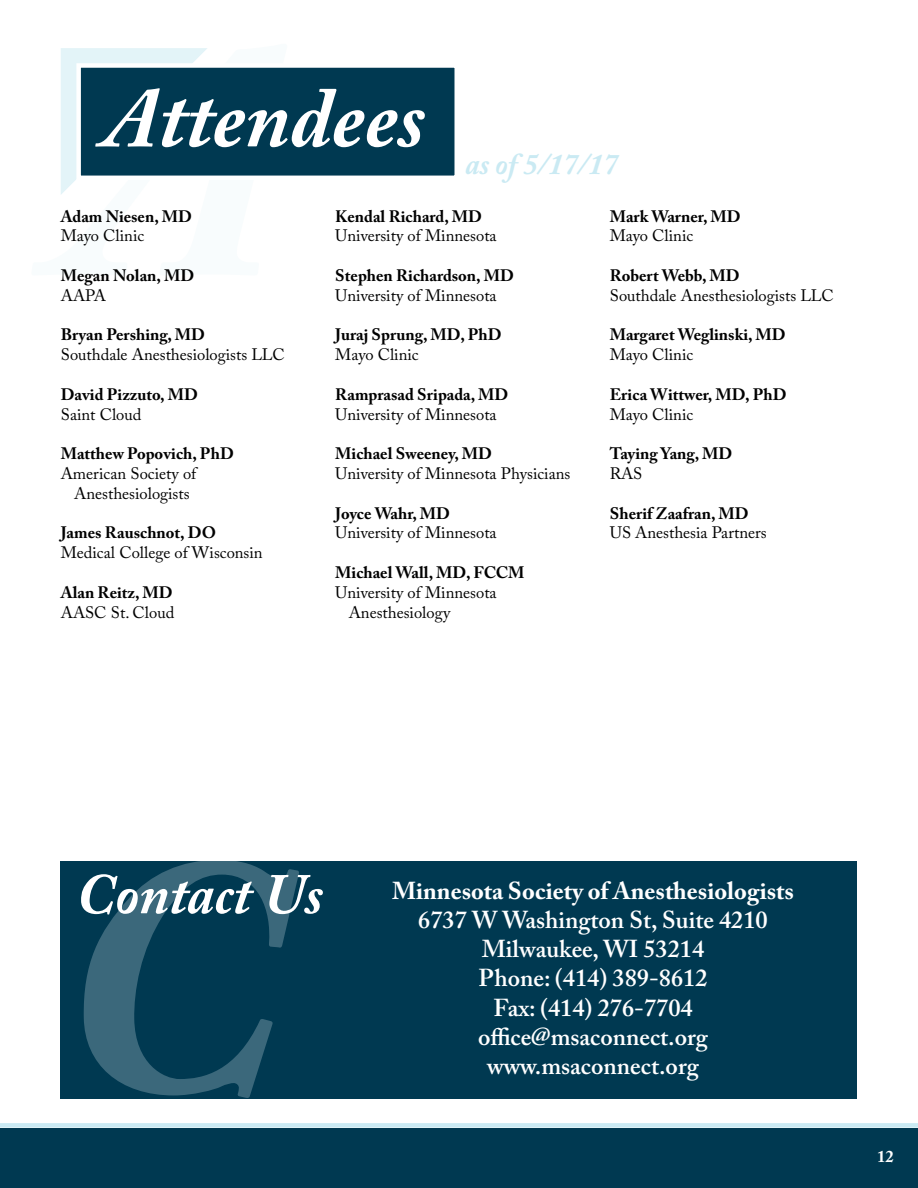
<style>
.page{position:relative;width:918px;height:1188px;background:#fff}
.page>*{position:absolute;margin:0;border:0;box-sizing:border-box;transform-origin:0 0}
.t1{font:italic 700 336.75px "Adobe Caslon Pro";color:#f8fcfd}
.t2{font:italic 700 336.75px "Adobe Caslon Pro";color:#f0f9fb}
.t3{font:italic 700 84.9px "Adobe Caslon Pro";color:#fff}
.t4{font:italic 700 57px "Adobe Caslon Pro";letter-spacing:-.005em;color:#fff}
.t5{font:italic 700 30px "Adobe Caslon Pro";color:#caeaf3}
.t6{font:600 24.3px/29.2px "Adobe Caslon Pro";color:#fff;text-align:center}
.t7{font:700 24.3px "Adobe Caslon Pro";color:#fff}
.t8{font:16.5px/19.8px "Adobe Caslon Pro";color:#000;text-align:center}
.t9{font:700 16.5px "Adobe Caslon Pro";color:#000}
.t10{font:700 16.5px "Adobe Caslon Pro";color:#fff}
</style>
<div class="page">
<div style="left:0;top:1128px;width:918px;height:60px;background:#003951"></div>
<div style="left:0;top:1123px;width:918px;height:5px;background:#caeaf3"></div>
<svg style="left:61px;top:48px;width:146px;height:146px"></svg>
<div style="left:76px;top:63px;width:383px;height:117px;background:#003951;border:4px solid #fff"></div>
<div style="left:61px;top:861px;width:796px;height:237px;background:#003951"></div>
<h1 class="t1" style="left:61px;top:-39px;width:223px">A</h1>
<h2 class="t3" style="left:103px;top:67px;width:324px">Attendees</h2>
<h3 class="t5" style="left:465px;top:146px;width:154px">as of 5/17/17</h3>
<p class="t9" style="left:61px;top:206px;width:133px">Adam Niesen, MD</p>
<p class="t8" style="left:61px;top:226px;width:85px">Mayo Clinic</p>
<p class="t9" style="left:61px;top:266px;width:135px">Megan Nolan, MD</p>
<p class="t8" style="left:61px;top:285px;width:47px">AAPA</p>
<p class="t9" style="left:61px;top:325px;width:146px">Bryan Pershing, MD</p>
<p class="t8" style="left:61px;top:345px;width:226px">Southdale Anesthesiologists LLC</p>
<p class="t9" style="left:61px;top:385px;width:139px">David Pizzuto, MD</p>
<p class="t8" style="left:61px;top:404px;width:82px">Saint Cloud</p>
<p class="t9" style="left:61px;top:444px;width:175px">Matthew Popovich, PhD</p>
<p class="t8" style="left:61px;top:463px;width:137px">American Society of<br>Anesthesiologists</p>
<p class="t9" style="left:61px;top:523px;width:157px">James Rauschnot, DO</p>
<p class="t8" style="left:61px;top:543px;width:203px">Medical College of Wisconsin</p>
<p class="t9" style="left:61px;top:583px;width:114px">Alan Reitz, MD</p>
<p class="t8" style="left:61px;top:602px;width:115px">AASC St. Cloud</p>
<p class="t9" style="left:335px;top:206px;width:148px">Kendal Richard, MD</p>
<p class="t8" style="left:335px;top:226px;width:163px">University of Minnesota</p>
<p class="t9" style="left:335px;top:266px;width:180px">Stephen Richardson, MD</p>
<p class="t8" style="left:335px;top:285px;width:163px">University of Minnesota</p>
<p class="t9" style="left:335px;top:325px;width:168px">Juraj Sprung, MD, PhD</p>
<p class="t8" style="left:335px;top:345px;width:85px">Mayo Clinic</p>
<p class="t9" style="left:335px;top:385px;width:175px">Ramprasad Sripada, MD</p>
<p class="t8" style="left:335px;top:404px;width:163px">University of Minnesota</p>
<p class="t9" style="left:335px;top:444px;width:158px">Michael Sweeney, MD</p>
<p class="t8" style="left:335px;top:463px;width:237px">University of Minnesota Physicians</p>
<p class="t9" style="left:335px;top:503px;width:116px">Joyce Wahr, MD</p>
<p class="t8" style="left:335px;top:523px;width:163px">University of Minnesota</p>
<p class="t9" style="left:335px;top:563px;width:191px">Michael Wall, MD, FCCM</p>
<p class="t8" style="left:349px;top:582px;width:149px;text-align:left;text-indent:-13px">University of Minnesota<br>Anesthesiology</p>
<p class="t9" style="left:610px;top:206px;width:132px">Mark Warner, MD</p>
<p class="t8" style="left:610px;top:226px;width:85px">Mayo Clinic</p>
<p class="t9" style="left:610px;top:266px;width:131px">Robert Webb, MD</p>
<p class="t8" style="left:610px;top:285px;width:226px">Southdale Anesthesiologists LLC</p>
<p class="t9" style="left:610px;top:325px;width:178px">Margaret Weglinski, MD</p>
<p class="t8" style="left:610px;top:345px;width:85px">Mayo Clinic</p>
<p class="t9" style="left:610px;top:385px;width:178px">Erica Wittwer, MD, PhD</p>
<p class="t8" style="left:610px;top:404px;width:85px">Mayo Clinic</p>
<p class="t9" style="left:610px;top:444px;width:124px">Taying Yang, MD</p>
<p class="t8" style="left:610px;top:463px;width:34px">RAS</p>
<p class="t9" style="left:610px;top:503px;width:141px">Sherif Zaafran, MD</p>
<p class="t8" style="left:610px;top:523px;width:159px">US Anesthesia Partners</p>
<h1 class="t2" style="left:58px;top:777px;width:231px">C</h1>
<h3 class="t4" style="left:77px;top:860px;width:248px">Contact Us</h3>
<h3 class="t7" style="left:392px;top:876px;width:403px">Minnesota Society of Anesthesiologists</h3>
<h3 class="t6" style="left:418px;top:905px;width:351px">6737 W Washington St, Suite 4210<br>Milwaukee, WI 53214<br>Phone: (414) 389-8612<br>Fax: (414) 276-7704 office@msaconnect.org www.msaconnect.org</h3>
<p class="t10" style="left:877px;top:1147px;width:18px">12</p>
</div>
